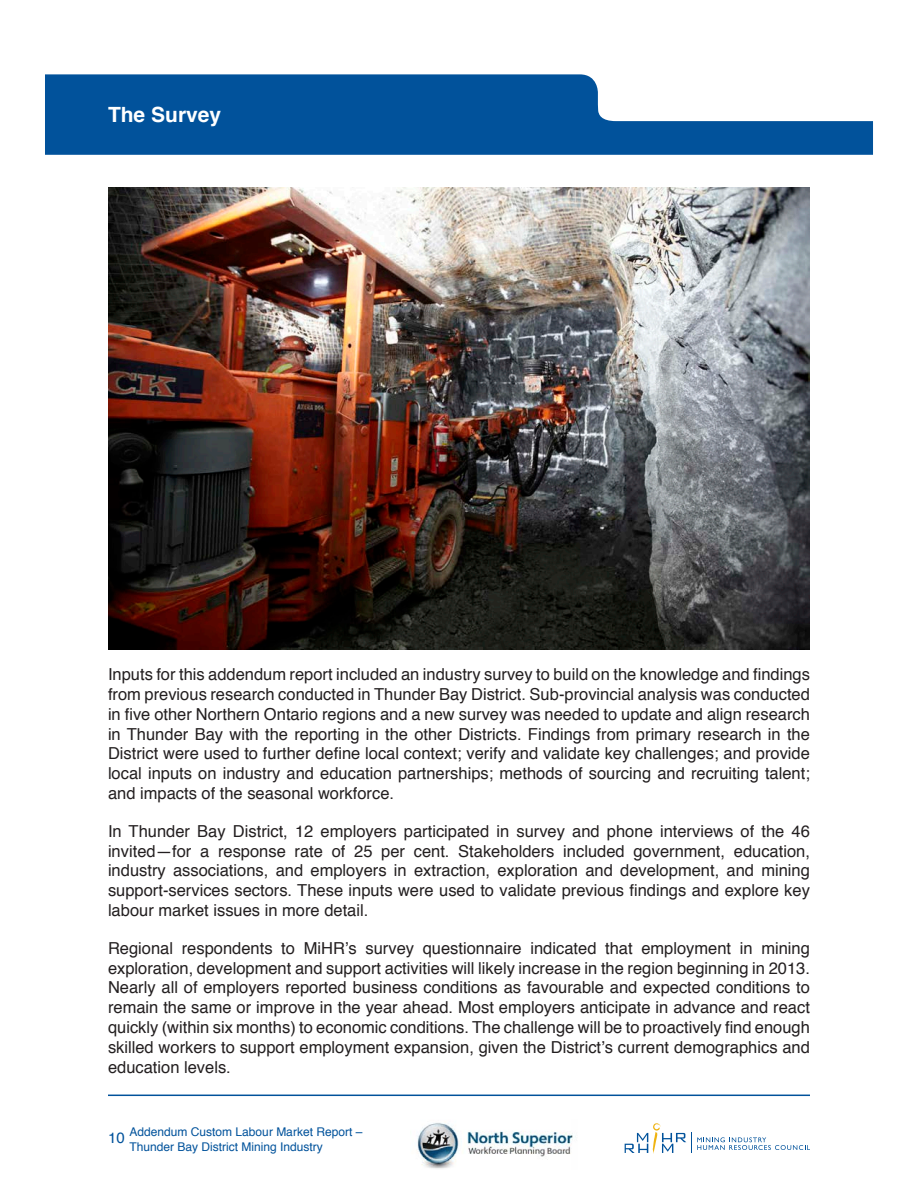
<style>
.page{position:relative;width:918px;height:1188px;background:#fff}
.page>*{position:absolute;margin:0;border:0;box-sizing:border-box;transform-origin:0 0}
.section_headings{font:700 21px "Helvetica";color:#fff}
.body_copy{font:16.5px/19.8px "Helvetica";color:#231f20;text-align:justify}
.t1{font:12px/14.4px "Helvetica";color:#01529b}
.s1{font-size:15px}
</style>
<div class="page">
<hr style="left:108px;top:1095px;width:702px;height:1px;background:#01529b">
<svg style="left:624px;top:1123px;width:186px;height:31px"></svg>
<img style="left:417px;top:1123px;width:156px;height:44px">
<svg style="left:45px;top:74px;width:828px;height:81px;fill:#01529b"></svg>
<img style="left:108px;top:187px;width:702px;height:463px">
<p class="section_headings" style="left:108px;top:98px;width:115px">The Survey</p>
<p class="body_copy" style="left:108px;top:665px;width:704px">Inputs for this addendum report included an industry survey to build on the knowledge and findings from previous research conducted in Thunder Bay District. Sub-provincial analysis was conducted in five other Northern Ontario regions and a new survey was needed to update and align research in Thunder Bay with the reporting in the other Districts. Findings from primary research in the District were used to further define local context; verify and validate key challenges; and provide local inputs on industry and education partnerships; methods of sourcing and recruiting talent; and impacts of the seasonal workforce.</p>
<p class="body_copy" style="left:108px;top:822px;width:704px">In Thunder Bay District, 12 employers participated in survey and phone interviews of the 46 invited—for a response rate of 25 per cent. Stakeholders included government, education, industry associations, and employers in extraction, exploration and development, and mining support-services sectors. These inputs were used to validate previous findings and explore key labour market issues in more detail.</p>
<p class="body_copy" style="left:108px;top:939px;width:703px">Regional respondents to MiHR’s survey questionnaire indicated that employment in mining exploration, development and support activities will likely increase in the region beginning in 2013.<br>Nearly all of employers reported business conditions as favourable and expected conditions to remain the same or improve in the year ahead. Most employers anticipate in advance and react quickly (within six months) to economic conditions. The challenge will be to proactively find enough skilled workers to support employment expansion, given the District’s current demographics and education levels.</p>
<p class="t1" style="left:130px;top:1125px;width:234px;text-indent:-22px"><span class="s1">10</span> Addendum Custom Labour Market Report –<br>Thunder Bay District Mining Industry</p>
</div>
